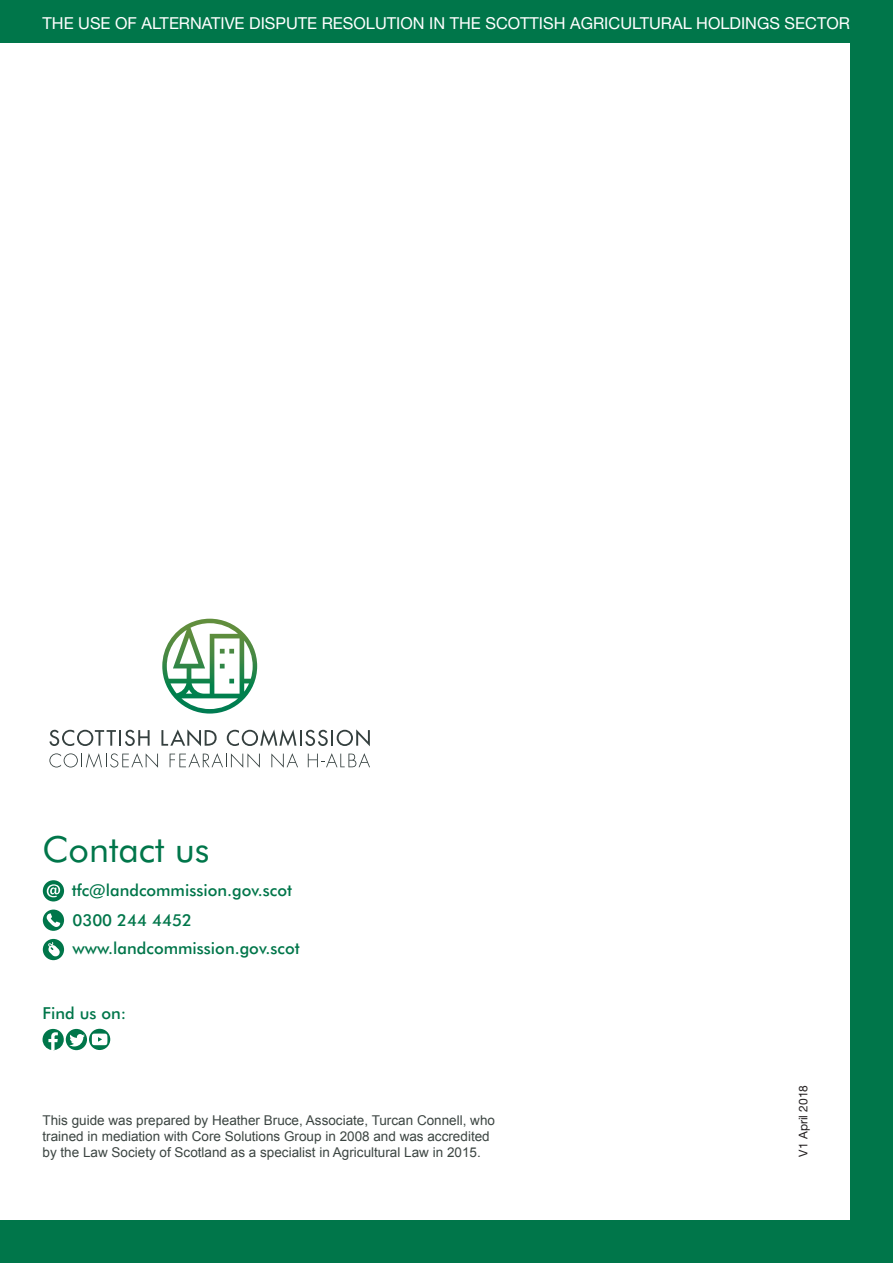
<style>
.page{position:relative;width:893px;height:1263px;background:#fff}
.page>*{position:absolute;margin:0;border:0;box-sizing:border-box;transform-origin:0 0}
.t1{font:36px "Futura BT";color:#00764a}
.t2{font:16.5px "Helvetica Neue";color:#fff}
.t3{font:500 16.5px/30px "Futura BT";color:#00764a}
.t4{font:13.5px/16.2px "Arial";color:#3c4542}
.t5{font:12px "Helvetica Neue";color:#231f20}
</style>
<div class="page">
<div style="left:0;top:0;width:893px;height:43px;background:#00764a"></div>
<div style="left:850px;top:0;width:43px;height:1263px;background:#00764a"></div>
<div style="left:0;top:1220px;width:893px;height:43px;background:#00764a"></div>
<svg style="left:43px;top:880px;width:21px;height:21px"></svg>
<svg style="left:43px;top:909px;width:21px;height:22px"></svg>
<svg style="left:43px;top:939px;width:21px;height:21px"></svg>
<svg style="left:43px;top:1029px;width:67px;height:21px"></svg>
<svg style="left:49px;top:730px;width:101px;height:16px"></svg>
<svg style="left:161px;top:729px;width:56px;height:17px"></svg>
<svg style="left:227px;top:729px;width:143px;height:17px"></svg>
<svg style="left:49px;top:753px;width:109px;height:15px"></svg>
<svg style="left:170px;top:753px;width:90px;height:15px"></svg>
<svg style="left:271px;top:753px;width:27px;height:15px"></svg>
<svg style="left:308px;top:753px;width:62px;height:14px"></svg>
<img style="left:162px;top:619px;width:95px;height:94px">
<p class="t2" style="left:43px;top:13px;width:809px">THE USE OF ALTERNATIVE DISPUTE RESOLUTION IN THE SCOTTISH AGRICULTURAL HOLDINGS SECTOR</p>
<h1 class="t1" style="left:43px;top:827px;width:168px">Contact us</h1>
<p class="t3" style="left:72px;top:874px;width:222px">tfc@landcommission.gov.scot<br>0300 244 4452</p>
<p class="t3" style="left:72px;top:933px;width:229px">www.landcommission.gov.scot</p>
<p class="t3" style="left:43px;top:997px;width:85px">Find us on:</p>
<p class="t4" style="left:43px;top:1112px;width:454px">This guide was prepared by Heather Bruce, Associate, Turcan Connell, who trained in mediation with Core Solutions Group in 2008 and was accredited by the Law Society of Scotland as a specialist in Agricultural Law in 2015.</p>
<p class="t5" style="left:796px;top:1156px;width:73px;rotate:-90deg">V1 April 2018</p>
</div>
